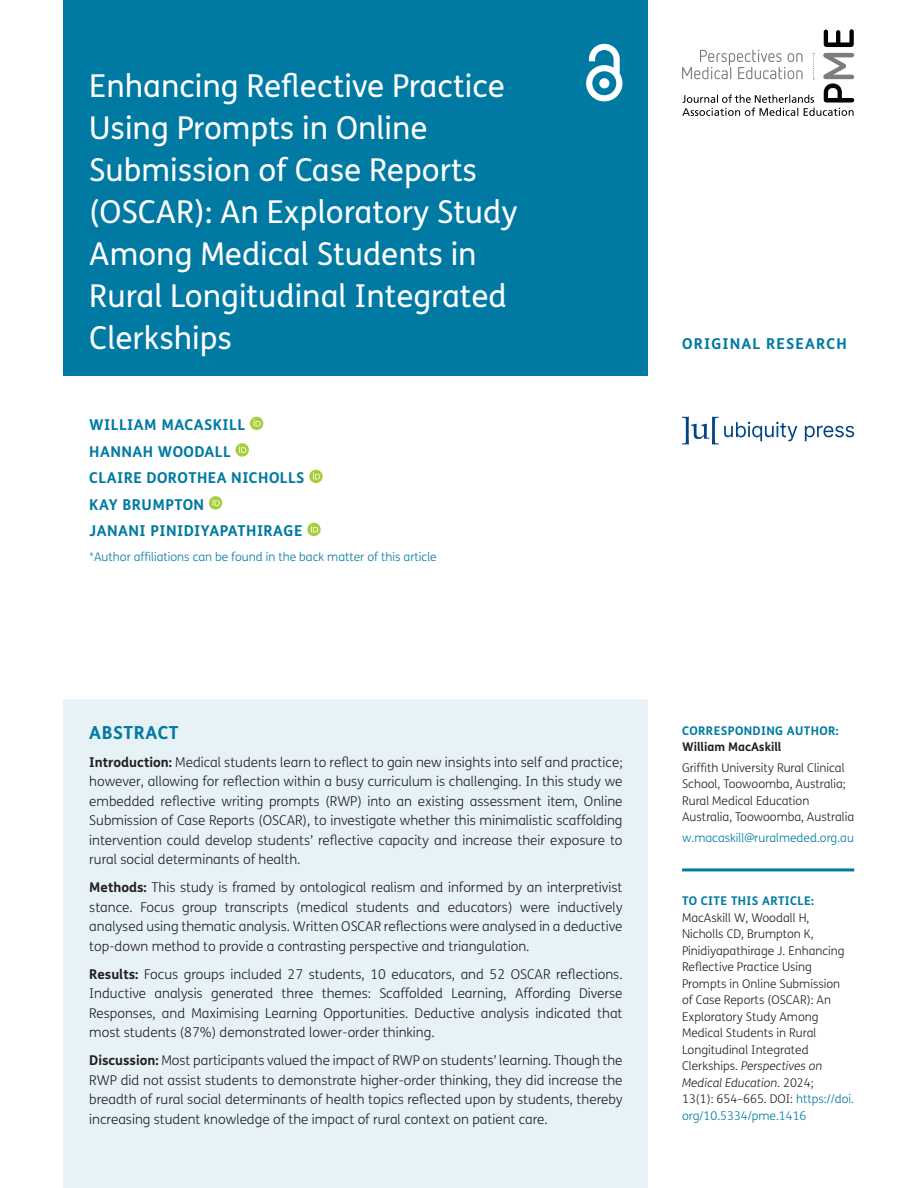
<style>
.page{position:relative;width:918px;height:1188px;background:#fff}
.page>*{position:absolute;margin:0;border:0;box-sizing:border-box;transform-origin:0 0}
.Article_Title{font:31.5px/42px "FS Me";color:#fff}
.Abstract_Heading{font:700 18px "FS Me";letter-spacing:.03em;color:#007aa3}
.Cover_Authors{font:700 15px "FS Me";letter-spacing:.03em;color:#007aa3}
.Cover_Authors-2{font:700 15px "FS Me";letter-spacing:.075em;color:#007aa3}
.Abstract_Copy{font:300 13.5px/19.5px "FS Me";color:#231f20;text-align:justify}
.t1{font:300 12px/16.5px "FS Me";color:#231f20}
.t2{font:300 12px "FS Me";color:#007aa3}
.t3{font:700 12px "FS Me";letter-spacing:.03em;color:#007aa3}
.t4{font:700 12px "FS Me";color:#231f20}
.s1{font-weight:700}
.s2{font-style:italic}
.s3{color:#007aa3}
</style>
<div class="page">
<div style="left:64px;top:0;width:584px;height:376px;background:#007aa3"></div>
<svg style="left:586px;top:44px;width:36px;height:57px"></svg>
<svg style="left:682px;top:417px;width:172px;height:28px"></svg>
<svg style="left:682px;top:29px;width:172px;height:87px"></svg>
<svg style="left:250px;top:417px;width:13px;height:13px"></svg>
<svg style="left:253px;top:419px;width:8px;height:7px"></svg>
<svg style="left:235px;top:443px;width:14px;height:14px"></svg>
<svg style="left:239px;top:446px;width:7px;height:7px"></svg>
<svg style="left:309px;top:470px;width:14px;height:13px"></svg>
<svg style="left:313px;top:472px;width:7px;height:7px"></svg>
<div style="left:209px;top:496px;width:13px;height:14px;background:#a6ce39;border-radius:50%"></div>
<svg style="left:212px;top:499px;width:8px;height:7px"></svg>
<svg style="left:307px;top:523px;width:14px;height:13px"></svg>
<svg style="left:311px;top:525px;width:7px;height:7px"></svg>
<div style="left:64px;top:700px;width:584px;height:488px;background:#e6f2f6"></div>
<hr style="left:682px;top:868px;width:172px;height:3px;background:#007aa3">
<h1 class="Article_Title" style="left:89px;top:65px;width:430px">Enhancing Reflective Practice<br>Using Prompts in Online<br>Submission of Case Reports (OSCAR): An Exploratory Study<br>Among Medical Students in<br>Rural Longitudinal Integrated<br>Clerkships</h1>
<p class="Cover_Authors" style="left:89px;top:415px;width:157px">WILLIAM MACASKILL</p>
<p class="Cover_Authors" style="left:89px;top:442px;width:143px">HANNAH WOODALL</p>
<p class="Cover_Authors" style="left:89px;top:468px;width:217px">CLAIRE DOROTHEA NICHOLLS</p>
<p class="Cover_Authors" style="left:89px;top:495px;width:116px">KAY BRUMPTON</p>
<p class="Cover_Authors" style="left:89px;top:521px;width:215px">JANANI PINIDIYAPATHIRAGE</p>
<p class="t2" style="left:89px;top:550px;width:349px">*Author affiliations can be found in the back matter of this article</p>
<p class="Cover_Authors-2" style="left:682px;top:334px;width:166px">ORIGINAL RESEARCH</p>
<h1 class="Abstract_Heading" style="left:89px;top:721px;width:91px">ABSTRACT</h1>
<p class="Abstract_Copy" style="left:89px;top:752px;width:535px"><span class="s1">Introduction:</span> Medical students learn to reflect to gain new insights into self and practice; however, allowing for reflection within a busy curriculum is challenging. In this study we embedded reflective writing prompts (RWP) into an existing assessment item, Online Submission of Case Reports (OSCAR), to investigate whether this minimalistic scaffolding intervention could develop students’ reflective capacity and increase their exposure to rural social determinants of health.</p>
<p class="Abstract_Copy" style="left:89px;top:878px;width:535px"><span class="s1">Methods:</span> This study is framed by ontological realism and informed by an interpretivist stance. Focus group transcripts (medical students and educators) were inductively analysed using thematic analysis. Written OSCAR reflections were analysed in a deductive top-down method to provide a contrasting perspective and triangulation.</p>
<p class="Abstract_Copy" style="left:89px;top:964px;width:535px"><span class="s1">Results:</span> Focus groups included 27 students, 10 educators, and 52 OSCAR reflections.<br>Inductive analysis generated three themes: Scaffolded Learning, Affording Diverse Responses, and Maximising Learning Opportunities. Deductive analysis indicated that most students (87%) demonstrated lower-order thinking.</p>
<p class="Abstract_Copy" style="left:89px;top:1051px;width:535px"><span class="s1">Discussion:</span> Most participants valued the impact of RWP on students’ learning. Though the RWP did not assist students to demonstrate higher-order thinking, they did increase the breadth of rural social determinants of health topics reflected upon by students, thereby increasing student knowledge of the impact of rural context on patient care.</p>
<p class="t3" style="left:682px;top:723px;width:158px">CORRESPONDING AUTHOR:</p>
<p class="t4" style="left:682px;top:739px;width:101px">William MacAskill</p>
<p class="t1" style="left:682px;top:760px;width:174px">Griffith University Rural Clinical<br>School, Toowoomba, Australia;<br>Rural Medical Education<br>Australia, Toowoomba, Australia</p>
<p class="t2" style="left:682px;top:831px;width:173px">w.macaskill@ruralmeded.org.au</p>
<p class="t3" style="left:682px;top:894px;width:133px">TO CITE THIS ARTICLE:</p>
<p class="t1" style="left:682px;top:910px;width:174px">MacAskill W, Woodall H,<br>Nicholls CD, Brumpton K,<br>Pinidiyapathirage J. Enhancing<br>Reflective Practice Using<br>Prompts in Online Submission<br>of Case Reports (OSCAR): An<br>Exploratory Study Among<br>Medical Students in Rural<br>Longitudinal Integrated<br>Clerkships. <span class="s2">Perspectives on<br>Medical Education.</span> 2024;<br>13(1): 654–665. DOI: <span class="s3">https://doi. org/10.5334/pme.1416</span></p>
</div>
